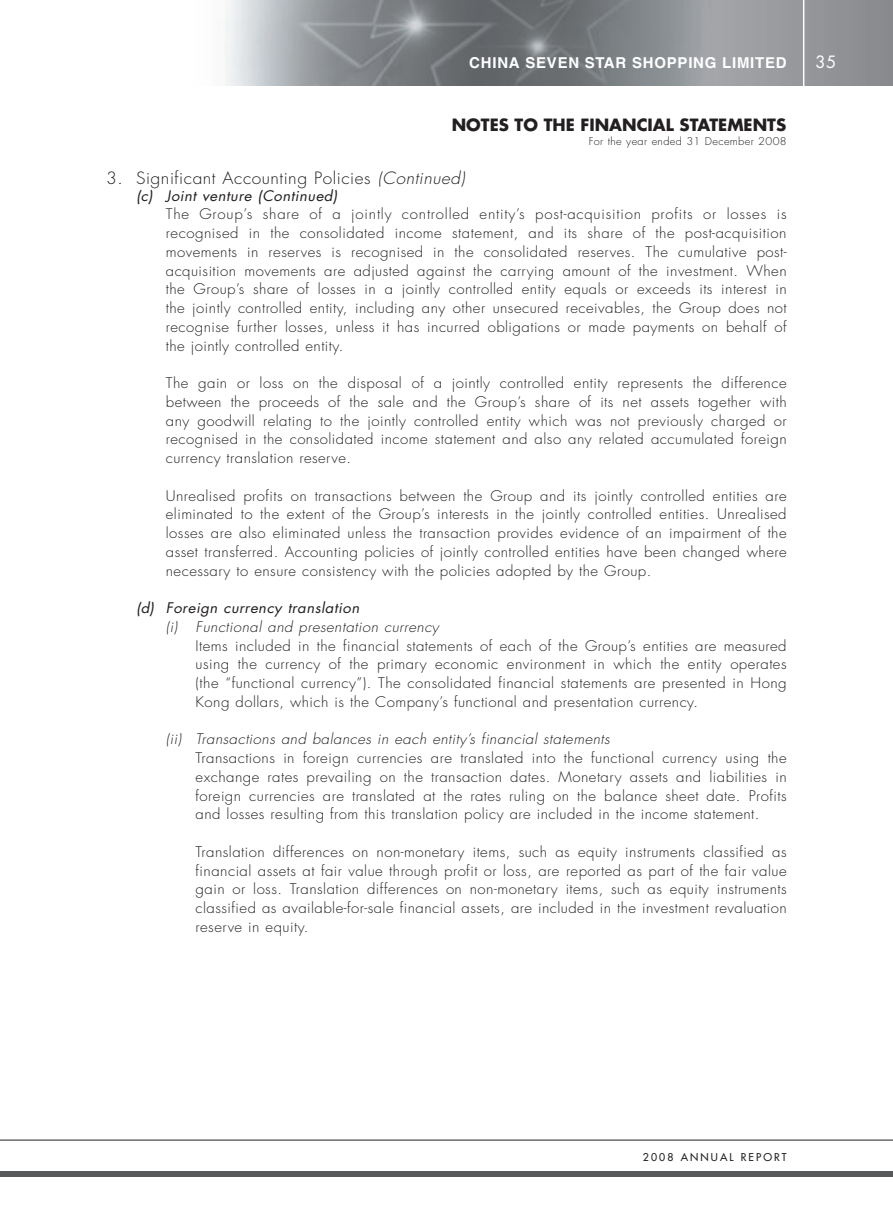
<style>
.page{position:relative;width:893px;height:1212px;background:#fff}
.page>*{position:absolute;margin:0;border:0;box-sizing:border-box;transform-origin:0 0}
.t1{font:300 16.5px "Futura Std";letter-spacing:.03em;color:#231f20;scale:1.05 1}
.t2{font:700 16.5px "Futura Std";color:#231f20}
.t3{font:16.5px "Futura Std";color:#fff}
.t4{font:700 15px "Helvetica LT Std";letter-spacing:.05em;color:#fff}
.t5{font:300 14.25px/18.8px "Futura Std";letter-spacing:.03em;color:#231f20;text-align:justify;scale:1.05 1}
.t6{font:italic 300 14.25px "Futura Std";letter-spacing:.03em;color:#231f20;scale:1.05 1}
.t7{font:italic 14.25px "Futura Std";letter-spacing:.03em;color:#231f20;scale:1.05 1}
.t8{font:300 10.5px "Futura Std";letter-spacing:.03em;color:#231f20;scale:1.05 1}
.t9{font:500 10.5px "Futura Std";letter-spacing:.2em;color:#231f20}
.s1{font-style:italic}
</style>
<div class="page">
<img style="left:225px;top:0;width:668px;height:85px">
<hr style="left:0;top:1140px;width:893px;height:1px;background:#231f20">
<hr style="left:803px;top:0;width:1px;height:91px;background:#fff">
<div style="left:0;top:1171px;width:893px;height:5px;background:#57585a"></div>
<p class="t4" style="left:469px;top:54px;width:319px">CHINA SEVEN STAR SHOPPING LIMITED</p>
<p class="t3" style="left:815px;top:52px;width:22px">35</p>
<p class="t2" style="left:452px;top:115px;width:336px">NOTES TO THE FINANCIAL STATEMENTS</p>
<p class="t8" style="left:589px;top:135px;width:190px">For the year ended 31 December 2008</p>
<p class="t1" style="left:106px;top:168px;width:343px">3. Significant Accounting Policies <span class="s1">(Continued)</span></p>
<p class="t7" style="left:136px;top:191px;width:193px">(c) Joint venture (Continued)</p>
<p class="t5" style="left:166px;top:207px;width:593px">The Group’s share of a jointly controlled entity’s post-acquisition profits or losses is recognised in the consolidated income statement, and its share of the post-acquisition movements in reserves is recognised in the consolidated reserves. The cumulative post&shy;acquisition movements are adjusted against the carrying amount of the investment. When the Group’s share of losses in a jointly controlled entity equals or exceeds its interest in the jointly controlled entity, including any other unsecured receivables, the Group does not recognise further losses, unless it has incurred obligations or made payments on behalf of the jointly controlled entity.</p>
<p class="t5" style="left:166px;top:375px;width:593px">The gain or loss on the disposal of a jointly controlled entity represents the difference between the proceeds of the sale and the Group’s share of its net assets together with any goodwill relating to the jointly controlled entity which was not previously charged or recognised in the consolidated income statement and also any related accumulated foreign currency translation reserve.</p>
<p class="t5" style="left:166px;top:488px;width:593px">Unrealised profits on transactions between the Group and its jointly controlled entities are eliminated to the extent of the Group’s interests in the jointly controlled entities. Unrealised losses are also eliminated unless the transaction provides evidence of an impairment of the asset transferred. Accounting policies of jointly controlled entities have been changed where necessary to ensure consistency with the policies adopted by the Group.</p>
<p class="t7" style="left:136px;top:603px;width:214px">(d) Foreign currency translation</p>
<p class="t6" style="left:166px;top:618px;width:261px">(i) Functional and presentation currency</p>
<p class="t5" style="left:196px;top:638px;width:564px">Items included in the financial statements of each of the Group’s entities are measured using the currency of the primary economic environment in which the entity operates (the “functional currency”). The consolidated financial statements are presented in Hong Kong dollars, which is the Company’s functional and presentation currency.</p>
<p class="t6" style="left:166px;top:731px;width:424px">(ii) Transactions and balances in each entity’s financial statements</p>
<p class="t5" style="left:196px;top:750px;width:564px">Transactions in foreign currencies are translated into the functional currency using the exchange rates prevailing on the transaction dates. Monetary assets and liabilities in foreign currencies are translated at the rates ruling on the balance sheet date. Profits and losses resulting from this translation policy are included in the income statement.</p>
<p class="t5" style="left:196px;top:844px;width:564px">Translation differences on non-monetary items, such as equity instruments classified as financial assets at fair value through profit or loss, are reported as part of the fair value gain or loss. Translation differences on non-monetary items, such as equity instruments classified as available-for-sale financial assets, are included in the investment revaluation reserve in equity.</p>
<p class="t9" style="left:643px;top:1151px;width:145px">2008 ANNUAL REPORT</p>
</div>
